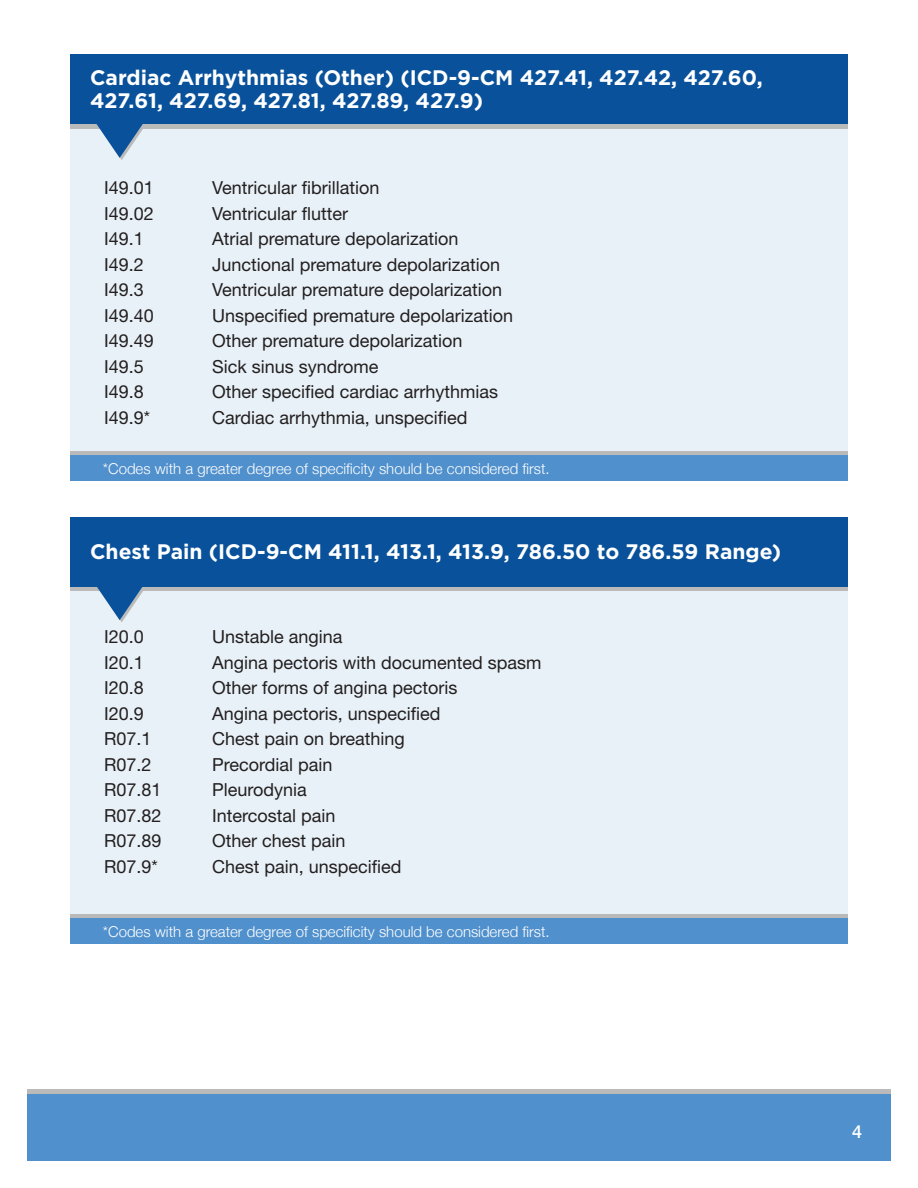
<style>
.page{position:relative;width:918px;height:1188px;background:#fff}
.page>*{position:absolute;margin:0;border:0;box-sizing:border-box;transform-origin:0 0}
.t1{font:700 21px/22.2px "Gotham";color:#fff}
.t2{font:18px "Helvetica Neue";color:#231f20}
.t3{font:500 18px "Helvetica Neue";color:#fff}
.t4{font:300 15px "Helvetica Neue";color:#fff}
</style>
<div class="page">
<div style="left:27px;top:1089px;width:864px;height:65px;background:linear-gradient(to right,#bababa,#bababa)"></div>
<div style="left:27px;top:1095px;width:864px;height:66px;background:#5090cc"></div>
<div style="left:70px;top:121px;width:778px;height:337px;background:#e8f1f7"></div>
<div style="left:70px;top:73px;width:778px;height:55px;background:#bababa"></div>
<svg style="left:96px;top:124px;width:49px;height:36px"></svg>
<div style="left:70px;top:55px;width:778px;height:69px;background:#09529b"></div>
<div style="left:70px;top:451px;width:778px;height:30px;background:#bababa"></div>
<div style="left:70px;top:455px;width:778px;height:26px;background:#5090cc"></div>
<div style="left:70px;top:582px;width:778px;height:339px;background:#e8f1f7"></div>
<div style="left:70px;top:535px;width:778px;height:56px;background:linear-gradient(to right,#bababa,#bababa)"></div>
<svg style="left:96px;top:586px;width:49px;height:36px"></svg>
<div style="left:70px;top:517px;width:778px;height:69px;background:#09529b"></div>
<div style="left:70px;top:914px;width:778px;height:30px;background:#bababa"></div>
<div style="left:70px;top:918px;width:778px;height:26px;background:#5090cc"></div>
<h3 class="t1" style="left:90px;top:66px;width:674px">Cardiac Arrhythmias (Other) (ICD-9-CM 427.41, 427.42, 427.60,<br>427.61, 427.69, 427.81, 427.89, 427.9)</h3>
<p class="t2" style="left:104px;top:177px;width:51px">I49.01</p>
<p class="t2" style="left:212px;top:177px;width:169px">Ventricular fibrillation</p>
<p class="t2" style="left:104px;top:202px;width:51px">I49.02</p>
<p class="t2" style="left:212px;top:202px;width:138px">Ventricular flutter</p>
<p class="t2" style="left:104px;top:228px;width:41px">I49.1</p>
<p class="t2" style="left:212px;top:228px;width:248px">Atrial premature depolarization</p>
<p class="t2" style="left:104px;top:253px;width:41px">I49.2</p>
<p class="t2" style="left:212px;top:253px;width:290px">Junctional premature depolarization</p>
<p class="t2" style="left:104px;top:279px;width:41px">I49.3</p>
<p class="t2" style="left:212px;top:279px;width:292px">Ventricular premature depolarization</p>
<p class="t2" style="left:104px;top:304px;width:51px">I49.40</p>
<p class="t2" style="left:212px;top:304px;width:303px">Unspecified premature depolarization</p>
<p class="t2" style="left:104px;top:330px;width:51px">I49.49</p>
<p class="t2" style="left:212px;top:330px;width:252px">Other premature depolarization</p>
<p class="t2" style="left:104px;top:355px;width:41px">I49.5</p>
<p class="t2" style="left:212px;top:355px;width:168px">Sick sinus syndrome</p>
<p class="t2" style="left:104px;top:381px;width:41px">I49.8</p>
<p class="t2" style="left:212px;top:381px;width:288px">Other specified cardiac arrhythmias</p>
<p class="t2" style="left:104px;top:406px;width:48px">I49.9*</p>
<p class="t2" style="left:212px;top:406px;width:257px">Cardiac arrhythmia, unspecified</p>
<p class="t4" style="left:103px;top:457px;width:448px">*Codes with a greater degree of specificity should be considered first.</p>
<h3 class="t1" style="left:90px;top:540px;width:693px">Chest Pain (ICD-9-CM 411.1, 413.1, 413.9, 786.50 to 786.59 Range)</h3>
<p class="t2" style="left:104px;top:626px;width:41px">I20.0</p>
<p class="t2" style="left:212px;top:626px;width:132px">Unstable angina</p>
<p class="t2" style="left:104px;top:652px;width:41px">I20.1</p>
<p class="t2" style="left:212px;top:652px;width:331px">Angina pectoris with documented spasm</p>
<p class="t2" style="left:104px;top:677px;width:41px">I20.8</p>
<p class="t2" style="left:212px;top:677px;width:247px">Other forms of angina pectoris</p>
<p class="t2" style="left:104px;top:703px;width:41px">I20.9</p>
<p class="t2" style="left:212px;top:703px;width:230px">Angina pectoris, unspecified</p>
<p class="t2" style="left:104px;top:728px;width:49px">R07.1</p>
<p class="t2" style="left:212px;top:728px;width:194px">Chest pain on breathing</p>
<p class="t2" style="left:104px;top:754px;width:49px">R07.2</p>
<p class="t2" style="left:212px;top:754px;width:122px">Precordial pain</p>
<p class="t2" style="left:104px;top:779px;width:59px">R07.81</p>
<p class="t2" style="left:212px;top:779px;width:96px">Pleurodynia</p>
<p class="t2" style="left:104px;top:805px;width:59px">R07.82</p>
<p class="t2" style="left:212px;top:805px;width:125px">Intercostal pain</p>
<p class="t2" style="left:104px;top:830px;width:59px">R07.89</p>
<p class="t2" style="left:212px;top:830px;width:135px">Other chest pain</p>
<p class="t2" style="left:104px;top:856px;width:55px">R07.9*</p>
<p class="t2" style="left:212px;top:856px;width:191px">Chest pain, unspecified</p>
<p class="t4" style="left:103px;top:919px;width:448px">*Codes with a greater degree of specificity should be considered first.</p>
<p class="t3" style="left:852px;top:1117px;width:12px">4</p>
</div>
